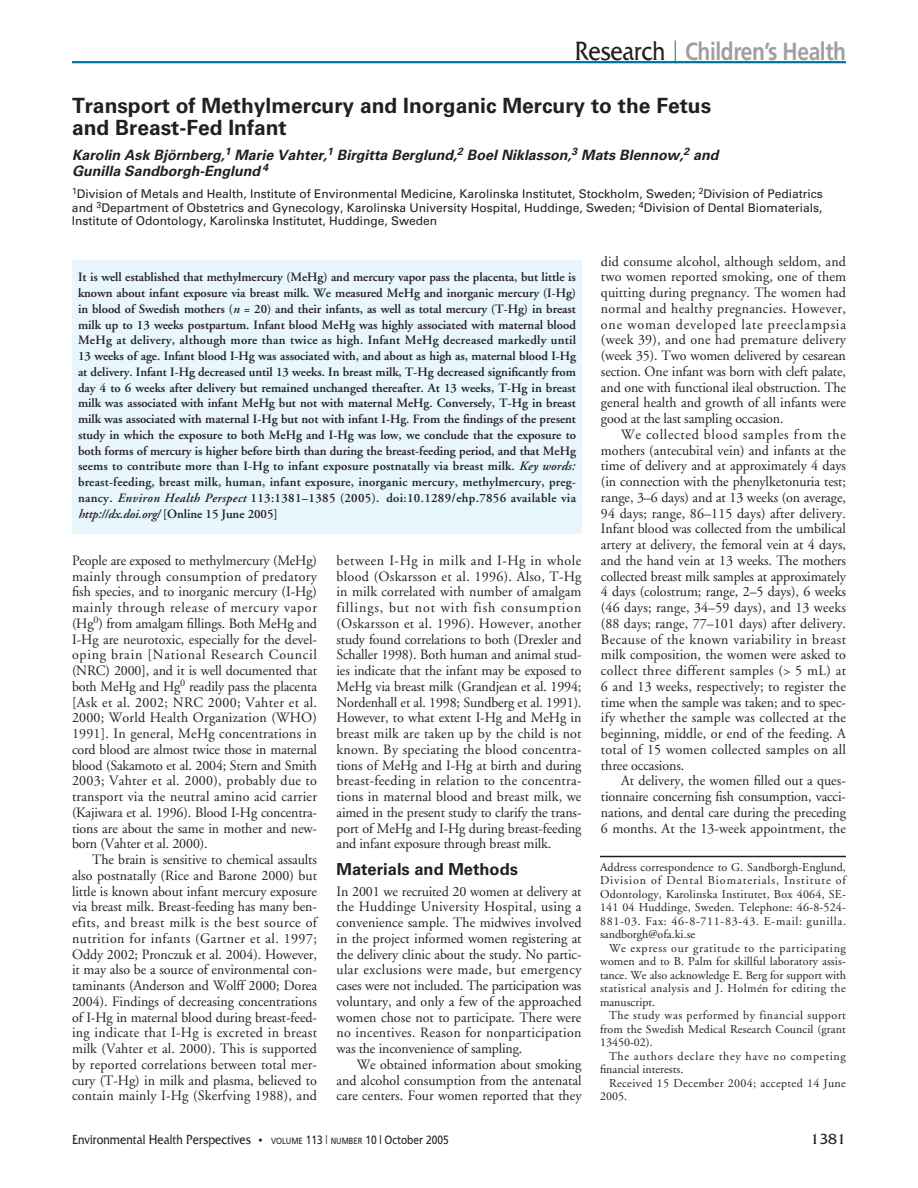
<style>
.page{position:relative;width:918px;height:1188px;background:#fff}
.page>*{position:absolute;margin:0;border:0;box-sizing:border-box;transform-origin:0 0}
.t1{font:700 24.75px "Frutiger";letter-spacing:-.02em;color:#9d9fa2;scale:.85 1}
.t2{font:700 21px/22.5px "Univers";color:#231f20}
.t3{font:700 16.5px "Univers";color:#231f20}
.t4{font:15px "Friz Quadrata IT Cby BT";color:#231f20}
.t5{font:14.25px/15.8px "Adobe Garamond";letter-spacing:-.005em;color:#231f20;text-align:justify}
.t6{font:italic 700 14.25px/15.8px "Univers";color:#231f20}
.t7{font:13.5px "Friz Quadrata IT Cby BT";color:#231f20;scale:.85 1}
.t8{font:600 12.75px/15.8px "Adobe Garamond";letter-spacing:.025em;color:#231f20;text-align:justify}
.t9{font:12px/13.5px "Adobe Garamond";letter-spacing:.03em;color:#231f20;text-align:justify}
.t10{font:12px/13.5px "Univers";color:#231f20;text-align:justify}
.t11{font:12px/13.5px "Adobe Garamond";letter-spacing:.06em;color:#231f20}
.s1{font-family:"Friz Quadrata IT Cby BT";font-weight:400;font-size:27px;color:#231f20}
.s2{font-weight:300;font-size:30px;color:#0074a1}
.s3{font-style:italic}
.s4{font-size:10.5px}
.s5{font-family:"Frutiger";font-size:9px}
.s6{font-family:"Frutiger";font-size:12px}
.s7{font-family:"Frutiger";font-weight:300;font-size:12px}
</style>
<div class="page">
<hr style="left:72px;top:61px;width:774px;height:2px;background:#0074a1">
<hr style="left:600px;top:856px;width:246px;height:1px;background:#231f20">
<div style="left:72px;top:260px;width:510px;height:273px;background:#e8f6fd"></div>
<h1 class="t1" style="left:575px;top:41px;width:320px"><span class="s1">Research</span> <span class="s2">|</span> Children’s Health</h1>
<h2 class="t2" style="left:72px;top:96px;width:641px">Transport of Methylmercury and Inorganic Mercury to the Fetus and Breast-Fed Infant</h2>
<p class="t6" style="left:72px;top:148px;width:651px">Karolin Ask Björnberg,<sup>1</sup> Marie Vahter,<sup>1</sup> Birgitta Berglund,<sup>2</sup> Boel Niklasson,<sup>3</sup> Mats Blennow,<sup>2</sup> and<br>Gunilla Sandborgh-Englund<sup>4</sup></p>
<p class="t10" style="left:72px;top:188px;width:752px"><sup>1</sup>Division of Metals and Health, Institute of Environmental Medicine, Karolinska Institutet, Stockholm, Sweden; <sup>2</sup>Division of Pediatrics and <sup>3</sup>Department of Obstetrics and Gynecology, Karolinska University Hospital, Huddinge, Sweden; <sup>4</sup>Division of Dental Biomaterials, Institute of Odontology, Karolinska Institutet, Huddinge, Sweden</p>
<p class="t8" style="left:78px;top:271px;width:500px">It is well established that methylmercury (MeHg) and mercury vapor pass the placenta, but little is known about infant exposure via breast milk. We measured MeHg and inorganic mercury (I-Hg) in blood of Swedish mothers (<span class="s3">n</span> = 20) and their infants, as well as total mercury (T-Hg) in breast milk up to 13 weeks postpartum. Infant blood MeHg was highly associated with maternal blood MeHg at delivery, although more than twice as high. Infant MeHg decreased markedly until 13 weeks of age. Infant blood I-Hg was associated with, and about as high as, maternal blood I-Hg at delivery. Infant I-Hg decreased until 13 weeks. In breast milk, T-Hg decreased significantly from day 4 to 6 weeks after delivery but remained unchanged thereafter. At 13 weeks, T-Hg in breast milk was associated with infant MeHg but not with maternal MeHg. Conversely, T-Hg in breast milk was associated with maternal I-Hg but not with infant I-Hg. From the findings of the present study in which the exposure to both MeHg and I-Hg was low, we conclude that the exposure to both forms of mercury is higher before birth than during the breast-feeding period, and that MeHg seems to contribute more than I-Hg to infant exposure postnatally via breast milk. <span class="s3">Key words: </span>breast-feeding, breast milk, human, infant exposure, inorganic mercury, methylmercury, preg&shy;nancy. <span class="s3">Environ Health Perspect</span> 113:1381–1385 (2005). doi:10.1289/ehp.7856 available via <span class="s3">http://dx.doi.org/</span> [Online 15 June 2005]</p>
<p class="t5" style="left:72px;top:554px;width:247px">People are exposed to methylmercury (MeHg) mainly through consumption of predatory fish species, and to inorganic mercury (I-Hg) mainly through release of mercury vapor (Hg<sup>0</sup>) from amalgam fillings. Both MeHg and I-Hg are neurotoxic, especially for the devel&shy;oping brain [National Research Council (NRC) 2000], and it is well documented that both MeHg and Hg<sup>0</sup> readily pass the placenta [Ask et al. 2002; NRC 2000; Vahter et al.<br>2000; World Health Organization (WHO)<br>1991]. In general, MeHg concentrations in cord blood are almost twice those in maternal blood (Sakamoto et al. 2004; Stern and Smith 2003; Vahter et al. 2000), probably due to transport via the neutral amino acid carrier (Kajiwara et al. 1996). Blood I-Hg concentra&shy;tions are about the same in mother and new&shy;born (Vahter et al. 2000).</p>
<p class="t5" style="left:72px;top:853px;width:247px;text-indent:20px">The brain is sensitive to chemical assaults also postnatally (Rice and Barone 2000) but little is known about infant mercury exposure via breast milk. Breast-feeding has many ben&shy;efits, and breast milk is the best source of nutrition for infants (Gartner et al. 1997; Oddy 2002; Pronczuk et al. 2004). However, it may also be a source of environmental con&shy;taminants (Anderson and Wolff 2000; Dorea 2004). Findings of decreasing concentrations of I-Hg in maternal blood during breast-feed&shy;ing indicate that I-Hg is excreted in breast milk (Vahter et al. 2000). This is supported by reported correlations between total mer&shy;cury (T-Hg) in milk and plasma, believed to contain mainly I-Hg (Skerfving 1988), and</p>
<p class="t5" style="left:337px;top:554px;width:247px">between I-Hg in milk and I-Hg in whole blood (Oskarsson et al. 1996). Also, T-Hg in milk correlated with number of amalgam fillings, but not with fish consumption (Oskarsson et al. 1996). However, another study found correlations to both (Drexler and Schaller 1998). Both human and animal stud&shy;ies indicate that the infant may be exposed to MeHg via breast milk (Grandjean et al. 1994; Nordenhall et al. 1998; Sundberg et al. 1991).<br>However, to what extent I-Hg and MeHg in breast milk are taken up by the child is not known. By speciating the blood concentra&shy;tions of MeHg and I-Hg at birth and during breast-feeding in relation to the concentra&shy;tions in maternal blood and breast milk, we aimed in the present study to clarify the trans&shy;port of MeHg and I-Hg during breast-feeding and infant exposure through breast milk.</p>
<p class="t3" style="left:336px;top:863px;width:183px">Materials and Methods</p>
<p class="t5" style="left:336px;top:884px;width:247px">In 2001 we recruited 20 women at delivery at the Huddinge University Hospital, using a convenience sample. The midwives involved in the project informed women registering at the delivery clinic about the study. No partic&shy;ular exclusions were made, but emergency cases were not included. The participation was voluntary, and only a few of the approached women chose not to participate. There were no incentives. Reason for nonparticipation was the inconvenience of sampling.</p>
<p class="t5" style="left:336px;top:1058px;width:247px;text-indent:20px">We obtained information about smoking and alcohol consumption from the antenatal care centers. Four women reported that they</p>
<p class="t5" style="left:601px;top:254px;width:247px">did consume alcohol, although seldom, and two women reported smoking, one of them quitting during pregnancy. The women had normal and healthy pregnancies. However, one woman developed late preeclampsia (week 39), and one had premature delivery (week 35). Two women delivered by cesarean section. One infant was born with cleft palate, and one with functional ileal obstruction. The general health and growth of all infants were good at the last sampling occasion.</p>
<p class="t5" style="left:601px;top:428px;width:247px;text-indent:20px">We collected blood samples from the mothers (antecubital vein) and infants at the time of delivery and at approximately 4 days (in connection with the phenylketonuria test; range, 3–6 days) and at 13 weeks (on average, 94 days; range, 86–115 days) after delivery.<br>Infant blood was collected from the umbilical artery at delivery, the femoral vein at 4 days, and the hand vein at 13 weeks. The mothers collected breast milk samples at approximately 4 days (colostrum; range, 2–5 days), 6 weeks (46 days; range, 34–59 days), and 13 weeks (88 days; range, 77–101 days) after delivery.<br>Because of the known variability in breast milk composition, the women were asked to collect three different samples (&gt; 5 mL) at 6 and 13 weeks, respectively; to register the time when the sample was taken; and to spec&shy;ify whether the sample was collected at the beginning, middle, or end of the feeding. A total of 15 women collected samples on all three occasions.</p>
<p class="t5" style="left:601px;top:774px;width:246px;text-indent:20px">At delivery, the women filled out a ques&shy;tionnaire concerning fish consumption, vacci&shy;nations, and dental care during the preceding 6 months. At the 13-week appointment, the</p>
<p class="t9" style="left:600px;top:861px;width:248px">Address correspondence to G. Sandborgh-Englund, Division of Dental Biomaterials, Institute of Odontology, Karolinska Institutet, Box 4064, SE-141 04 Huddinge, Sweden. Telephone: 46-8-524- 881-03. Fax: 46-8-711-83-43. E-mail: gunilla. sandborgh@ofa.ki.se</p>
<p class="t9" style="left:600px;top:942px;width:248px;text-indent:9px">We express our gratitude to the participating women and to B. Palm for skillful laboratory assis&shy;tance. We also acknowledge E. Berg for support with statistical analysis and J. Holmén for editing the manuscript.</p>
<p class="t9" style="left:600px;top:1010px;width:248px;text-indent:9px">The study was performed by financial support from the Swedish Medical Research Council (grant 13450-02).</p>
<p class="t11" style="left:600px;top:1050px;width:248px;text-indent:9px">The authors declare they have no competing financial interests.</p>
<p class="t9" style="left:600px;top:1077px;width:248px;text-indent:9px">Received 15 December 2004; accepted 14 June<br>2005.</p>
<p class="t7" style="left:72px;top:1135px;width:445px">Environmental Health Perspectives <span class="s4">•</span> <span class="s5">VOLUME</span> <span class="s6">113</span> <span class="s7">|</span> <span class="s5">NUMBER</span> <span class="s6">10 | October 2005</span></p>
<p class="t4" style="left:810px;top:1134px;width:37px">1381</p>
</div>
